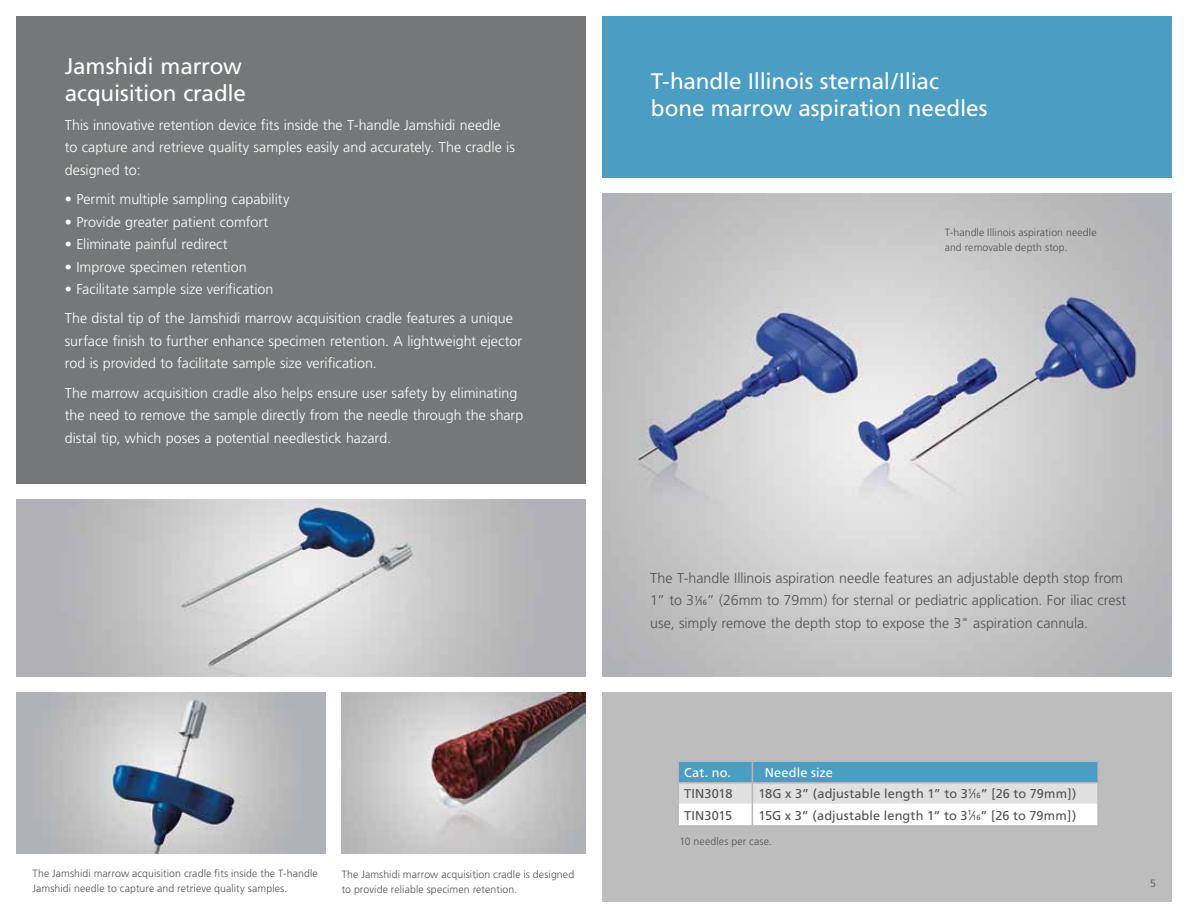
<style>
.page{position:relative;width:1188px;height:918px;background:#fff}
.page>*{position:absolute;margin:0;border:0;box-sizing:border-box;transform-origin:0 0}
.t1{font:22.5px/27px "Frutiger";letter-spacing:-.01em;color:#fff}
.t2{font:300 14.25px/22.5px "Frutiger";color:#fff}
.t3{font:300 14.25px/22.5px "Frutiger";color:#505151}
.t4{font:12.75px "Frutiger";letter-spacing:.01em;color:#505151}
.t5{font:12.75px "Frutiger";letter-spacing:.01em;color:#fff}
.t6{font:300 10.5px/15px "Frutiger";letter-spacing:.01em;color:#505151}
.s1{font-weight:400;font-size:12.75px}
.s2{font-weight:400;font-size:7.5px}
.s3{font-size:7.5px}
</style>
<div class="page">
<img style="left:342px;top:693px;width:244px;height:160px">
<div style="left:602px;top:16px;width:570px;height:161px;background:#4b9dc3"></div>
<img style="left:602px;top:193px;width:570px;height:483px">
<div style="left:602px;top:693px;width:570px;height:209px;background:#bdbdbe"></div>
<hr style="left:1097px;top:784px;width:2px;height:20px;background:#b8b8b9">
<hr style="left:1097px;top:804px;width:2px;height:21px;background:#b8b8b9">
<hr style="left:752px;top:825px;width:347px;height:2px;background:#b8b8b9">
<hr style="left:677px;top:784px;width:2px;height:20px;background:#b8b8b9">
<hr style="left:677px;top:804px;width:2px;height:21px;background:#b8b8b9">
<hr style="left:677px;top:825px;width:75px;height:2px;background:#b8b8b9">
<hr style="left:752px;top:760px;width:347px;height:2px;background:#b8b8b9">
<hr style="left:1097px;top:762px;width:2px;height:20px;background:#b8b8b9">
<hr style="left:752px;top:782px;width:347px;height:2px;background:#b8b8b9">
<hr style="left:677px;top:760px;width:75px;height:2px;background:#b8b8b9">
<hr style="left:677px;top:762px;width:2px;height:20px;background:#b8b8b9">
<svg style="left:678px;top:761px;width:420px;height:65px;background:#bad3df"></svg>
<hr style="left:677px;top:782px;width:75px;height:2px;background:#b8b8b9">
<div style="left:16px;top:16px;width:569px;height:467px;background:#767778"></div>
<img style="left:16px;top:693px;width:309px;height:160px">
<img style="left:16px;top:499px;width:570px;height:177px">
<h1 class="t1" style="left:65px;top:52px;width:183px">Jamshidi marrow acquisition cradle</h1>
<p class="t2" style="left:65px;top:114px;width:452px">This innovative retention device fits inside the T-handle Jamshidi needle to capture and retrieve quality samples easily and accurately. The cradle is designed to:</p>
<p class="t2" style="left:65px;top:188px;width:226px">• Permit multiple sampling capability</p>
<p class="t2" style="left:65px;top:211px;width:205px">• Provide greater patient comfort</p>
<p class="t2" style="left:65px;top:233px;width:164px">• Eliminate painful redirect</p>
<p class="t2" style="left:65px;top:256px;width:183px">• Improve specimen retention</p>
<p class="t2" style="left:65px;top:275px;width:450px;line-height:29.2px">• Facilitate sample size verification<br>The distal tip of the Jamshidi marrow acquisition cradle features a unique</p>
<p class="t2" style="left:65px;top:330px;width:459px">surface finish to further enhance specimen retention. A lightweight ejector rod is provided to facilitate sample size verification.</p>
<p class="t2" style="left:65px;top:382px;width:460px">The marrow acquisition cradle also helps ensure user safety by eliminating the need to remove the sample directly from the needle through the sharp distal tip, which poses a potential needlestick hazard.</p>
<h1 class="t1" style="left:651px;top:68px;width:338px">T-handle Illinois sternal/Iliac bone marrow aspiration needles</h1>
<p class="t6" style="left:945px;top:225px;width:153px">T-handle Illinois aspiration needle and removable depth stop.</p>
<p class="t3" style="left:650px;top:567px;width:477px">The T-handle Illinois aspiration needle features an adjustable depth stop from<br>1” to 3<sup>1</sup><span class="s1">⁄</span><span class="s2">16</span>” (26mm to 79mm) for sternal or pediatric application. For iliac crest use, simply remove the depth stop to expose the 3" aspiration cannula.</p>
<p class="t5" style="left:684px;top:765px;width:48px">Cat. no.</p>
<p class="t5" style="left:765px;top:765px;width:70px">Needle size</p>
<p class="t4" style="left:684px;top:786px;width:50px">TIN3018</p>
<p class="t4" style="left:758px;top:786px;width:320px">18G x 3” (adjustable length 1” to 3<sup>1</sup>⁄<span class="s3">16</span>” [26 to 79mm])</p>
<p class="t4" style="left:684px;top:808px;width:50px">TIN3015</p>
<p class="t4" style="left:758px;top:808px;width:319px">15G x 3” (adjustable length 1” to 3<sup>1</sup>⁄<span class="s3">16</span>” [26 to 79mm])</p>
<p class="t6" style="left:679px;top:834px;width:94px">10 needles per case.</p>
<p class="t6" style="left:33px;top:866px;width:287px">The Jamshidi marrow acquisition cradle fits inside the T-handle<br>Jamshidi needle to capture and retrieve quality samples.</p>
<p class="t6" style="left:1150px;top:876px;width:7px">5</p>
<p class="t6" style="left:342px;top:867px;width:234px">The Jamshidi marrow acquisition cradle is designed to provide reliable specimen retention.</p>
</div>
